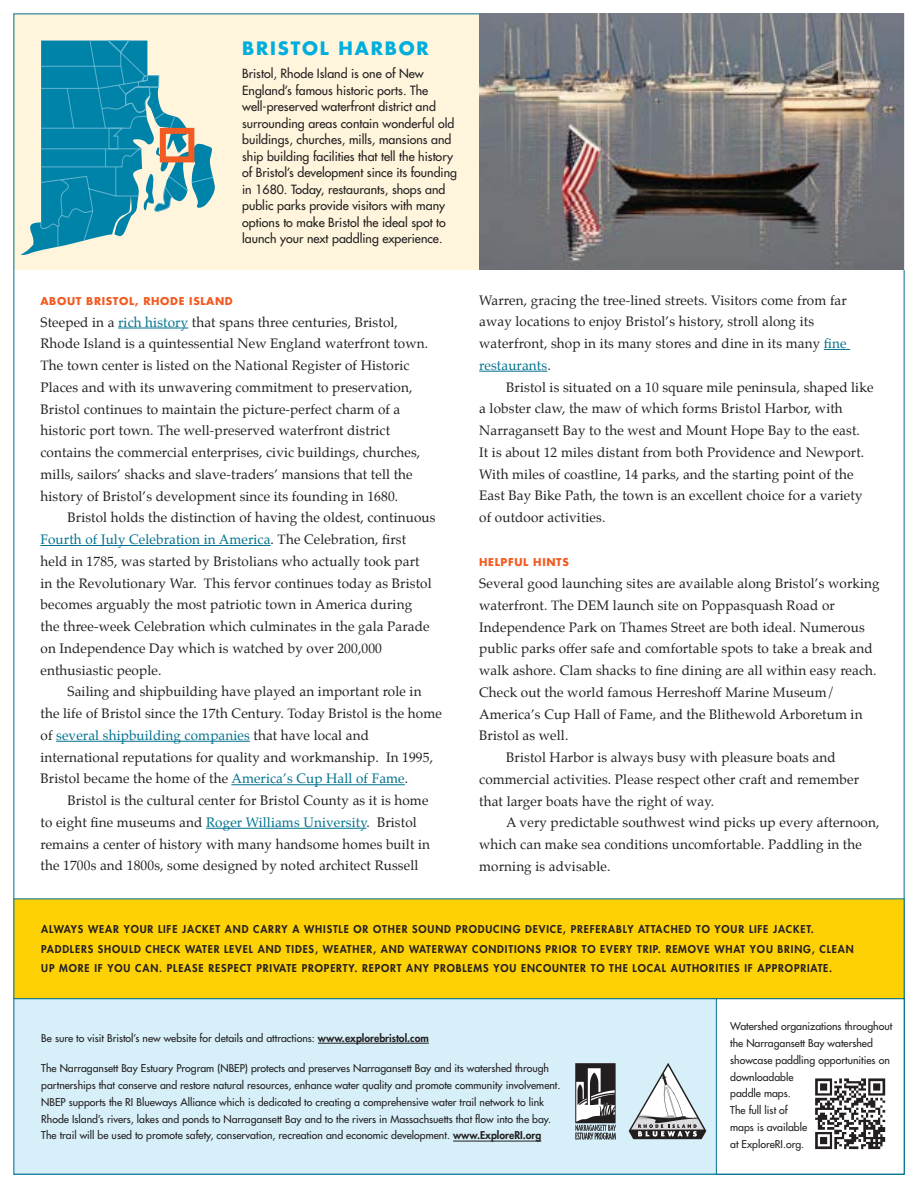
<style>
.page{position:relative;width:918px;height:1188px;background:#fff}
.page>*{position:absolute;margin:0;border:0;box-sizing:border-box;transform-origin:0 0}
.t1{font:700 18px "Futura";letter-spacing:.1em;color:#00aedc}
.t2{font:13.5px/21.8px "Palatino";letter-spacing:.01em;color:#231f20}
.t3{font:12.3px/16.5px "Futura";color:#231f20}
.t4{font:10.5px/16.8px "Futura";color:#231f20}
.t5{font:800 10.5px/19.5px "Futura";letter-spacing:.08em;color:#231f20}
.t6{font:700 10.5px "Futura";letter-spacing:.06em;color:#f25b21}
.s1{color:#00718e}
.s2{font-weight:800}
</style>
<div class="page">
<div style="left:14px;top:14px;width:890px;height:256px;background:#fef5dc"></div>
<div style="left:14px;top:999px;width:890px;height:175px;background:#d6eff8"></div>
<hr style="left:318px;top:1043px;width:111px;height:1px;background:#231f20">
<hr style="left:453px;top:1141px;width:88px;height:1px;background:#231f20">
<hr style="left:118px;top:328px;width:70px;height:1px;background:#00718e">
<hr style="left:40px;top:545px;width:231px;height:1px;background:#00718e">
<hr style="left:56px;top:741px;width:194px;height:1px;background:#00718e">
<hr style="left:231px;top:784px;width:174px;height:1px;background:#00718e">
<hr style="left:206px;top:828px;width:161px;height:1px;background:#00718e">
<svg style="left:824px;top:349px;width:26px;height:1px"></svg>
<hr style="left:479px;top:371px;width:68px;height:1px;background:#00718e">
<svg style="left:629px;top:1063px;width:77px;height:76px"></svg>
<div style="left:716px;top:999px;width:188px;height:175px;background:#fff"></div>
<svg style="left:21px;top:40px;width:194px;height:215px"></svg>
<div style="left:14px;top:899px;width:890px;height:100px;background:#fed105"></div>
<div style="left:14px;top:899px;width:890px;height:100px;border:1px solid #00718e"></div>
<div style="left:160px;top:128px;width:34px;height:34px;border:6px solid #f25b21"></div>
<img style="left:576px;top:1063px;width:40px;height:77px">
<img style="left:815px;top:1078px;width:71px;height:72px">
<img style="left:479px;top:14px;width:425px;height:256px">
<h1 class="t1" style="left:242px;top:36px;width:188px">BRISTOL HARBOR</h1>
<p class="t3" style="left:242px;top:65px;width:216px">Bristol, Rhode Island is one of New England’s famous historic ports. The well-preserved waterfront district and surrounding areas contain wonderful old buildings, churches, mills, mansions and ship building facilities that tell the history of Bristol’s development since its founding in 1680. Today, restaurants, shops and public parks provide visitors with many options to make Bristol the ideal spot to launch your next paddling experience.</p>
<p class="t6" style="left:40px;top:294px;width:194px">ABOUT BRISTOL, RHODE ISLAND</p>
<p class="t2" style="left:40px;top:311px;width:389px">Steeped in a <span class="s1">rich history</span> that spans three centuries, Bristol, Rhode Island is a quintessential New England waterfront town.<br>The town center is listed on the National Register of Historic Places and with its unwavering commitment to preservation, Bristol continues to maintain the picture-perfect charm of a historic port town. The well-preserved waterfront district contains the commercial enterprises, civic buildings, churches, mills, sailors’ shacks and slave-traders’ mansions that tell the history of Bristol’s development since its founding in 1680.</p>
<p class="t2" style="left:40px;top:507px;width:397px;text-indent:27px">Bristol holds the distinction of having the oldest, continuous <span class="s1">Fourth of July Celebration in America</span>. The Celebration, first held in 1785, was started by Bristolians who actually took part<br>in the Revolutionary War. This fervor continues today as Bristol becomes arguably the most patriotic town in America during<br>the three-week Celebration which culminates in the gala Parade on Independence Day which is watched by over 200,000 enthusiastic people.</p>
<p class="t2" style="left:40px;top:681px;width:403px;text-indent:27px">Sailing and shipbuilding have played an important role in the life of Bristol since the 17th Century. Today Bristol is the home of <span class="s1">several shipbuilding companies</span> that have local and international reputations for quality and workmanship. In 1995, Bristol became the home of the <span class="s1">America’s Cup Hall of Fame</span>.</p>
<p class="t2" style="left:40px;top:790px;width:391px;text-indent:27px">Bristol is the cultural center for Bristol County as it is home to eight fine museums and <span class="s1">Roger Williams University</span>. Bristol remains a center of history with many handsome homes built in the 1700s and 1800s, some designed by noted architect Russell</p>
<p class="t2" style="left:479px;top:289px;width:369px">Warren, gracing the tree-lined streets. Visitors come from far away locations to enjoy Bristol’s history, stroll along its waterfront, shop in its many stores and dine in its many <span class="s1">fine restaurants</span>.</p>
<p class="t2" style="left:479px;top:376px;width:396px;text-indent:27px">Bristol is situated on a 10 square mile peninsula, shaped like a lobster claw, the maw of which forms Bristol Harbor, with Narragansett Bay to the west and Mount Hope Bay to the east.<br>It is about 12 miles distant from both Providence and Newport.<br>With miles of coastline, 14 parks, and the starting point of the East Bay Bike Path, the town is an excellent choice for a variety of outdoor activities.</p>
<p class="t6" style="left:479px;top:555px;width:8px">HELP</p>
<p class="t6" style="left:508px;top:555px;width:34px">FUL HINTS</p>
<p class="t2" style="left:479px;top:573px;width:402px">Several good launching sites are available along Bristol’s working</p>
<p class="t2" style="left:479px;top:594px;width:357px">waterfront. The DEM launch site on Poppasquash Road or</p>
<p class="t2" style="left:479px;top:616px;width:387px">Independence Park on Thames Street are both ideal. Numerous</p>
<p class="t2" style="left:479px;top:638px;width:395px">public parks offer safe and comfortable spots to take a break and</p>
<p class="t2" style="left:479px;top:660px;width:399px">walk ashore. Clam shacks to fine dining are all within easy reach.</p>
<p class="t2" style="left:479px;top:681px;width:357px">Check out the world famous Herreshoff Marine Museum/</p>
<p class="t2" style="left:479px;top:703px;width:385px">America’s Cup Hall of Fame, and the Blithewold Arboretum in</p>
<p class="t2" style="left:479px;top:725px;width:91px">Bristol as well.</p>
<p class="t2" style="left:506px;top:747px;width:331px">Bristol Harbor is always busy with pleasure boats and</p>
<p class="t2" style="left:479px;top:768px;width:381px">commercial activities. Please respect other craft and remember</p>
<p class="t2" style="left:479px;top:790px;width:236px">that larger boats have the right of way.</p>
<p class="t2" style="left:506px;top:812px;width:375px">A very predictable southwest wind picks up every afternoon,</p>
<p class="t2" style="left:479px;top:834px;width:384px">which can make sea conditions uncomfortable. Paddling in the</p>
<p class="t2" style="left:479px;top:855px;width:133px">morning is advisable.</p>
<p class="t5" style="left:41px;top:920px;width:814px">ALWAYS WEAR YOUR LIFE JACKET AND CARRY A WHISTLE OR OTHER SOUND PRODUCING DEVICE, PREFERABLY ATTACHED TO YOUR LIFE JACKET.<br>PADDLERS SHOULD CHECK WATER LEVEL AND TIDES, WEATHER, AND WATERWAY CONDITIONS PRIOR TO EVERY TRIP. REMOVE WHAT YOU BRING, CLEAN<br>UP MORE IF YOU CAN. PLEASE RESPECT PRIVATE PROPERTY. REPORT ANY PROBLEMS YOU ENCOUNTER TO THE LOCAL AUTHORITIES IF APPROPRIATE.</p>
<p class="t4" style="left:41px;top:1029px;width:389px">Be sure to visit Bristol’s new website for details and attractions: <span class="s2">WWW.EXPLOREBRISTOL.COM</span></p>
<p class="t4" style="left:41px;top:1060px;width:521px">The Narragansett Bay Estuary Program (NBEP) protects and preserves Narragansett Bay and its watershed through partnerships that conserve and restore natural resources, enhance water quality and promote community involvement.<br>NBEP supports the RI Blueways Alliance which is dedicated to creating a comprehensive water trail network to link Rhode Island’s rivers, lakes and ponds to Narragansett Bay and to the rivers in Massachsuetts that flow into the bay.<br>The trail will be used to promote safety, conservation, recreation and economic development. <span class="s2">WWW.EXPLORERI .ORG</span></p>
<p class="t4" style="left:730px;top:1018px;width:164px">Watershed organizations throughout the Narragansett Bay watershed showcase paddling opportunities on downloadable<br>paddle maps.<br>The full list of<br>maps is available<br>at ExploreRI.org.</p>
</div>
